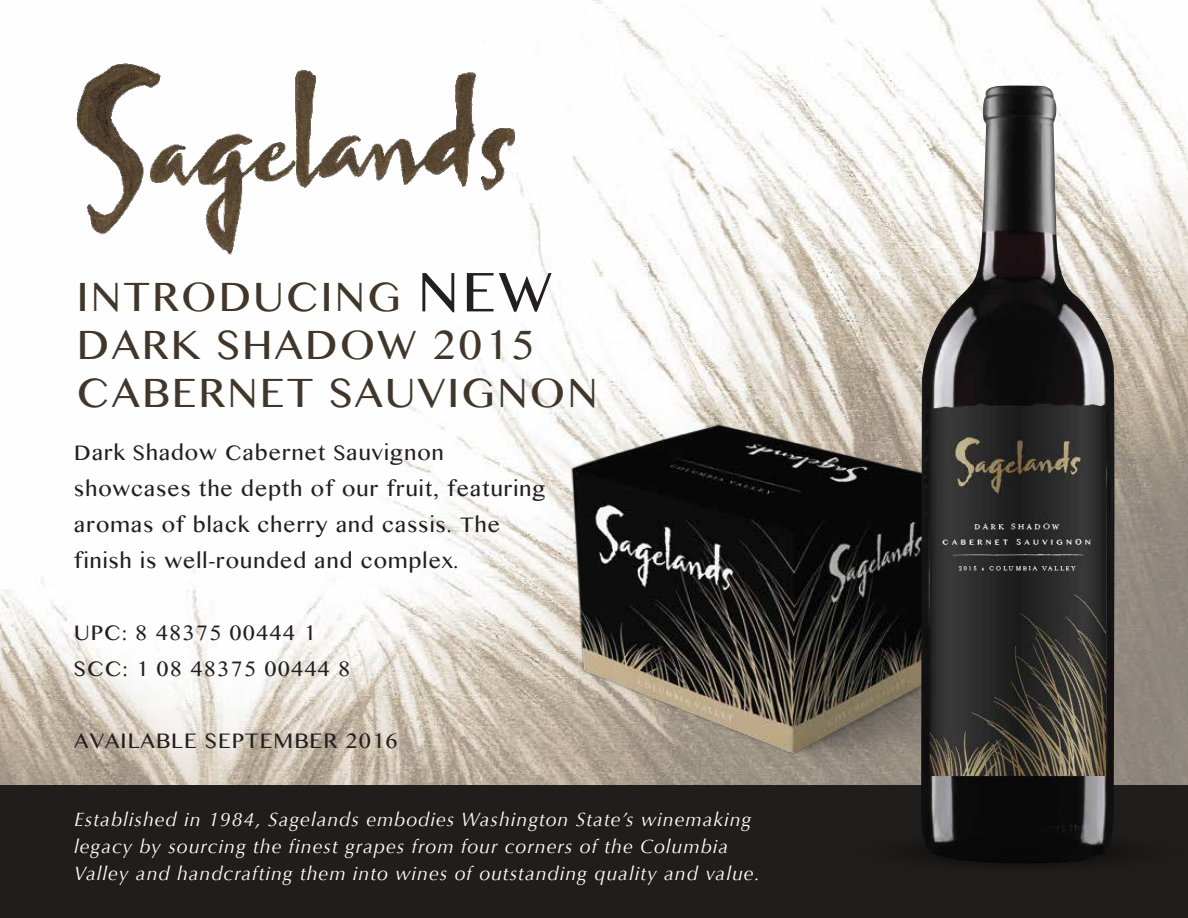
<style>
.page{position:relative;width:1188px;height:918px;background:#fff}
.page>*{position:absolute;margin:0;border:0;box-sizing:border-box;transform-origin:0 0}
.t1{font:43.8px/48px "Telugu MN";letter-spacing:.05em;color:#413629}
.t2{font:22.5px/36px "Telugu MN";letter-spacing:.05em;color:#231f20}
.t3{font:italic 19.5px/27px "Optima";letter-spacing:.05em;color:#fff}
.s1{font-size:60px;color:#231f20}
</style>
<div class="page">
<img style="left:0;top:0;width:1188px;height:786px">
<img style="left:537px;top:389px;width:384px;height:397px">
<div style="left:0;top:786px;width:1188px;height:132px;background:#201e1d"></div>
<img style="left:77px;top:41px;width:439px;height:223px">
<img style="left:921px;top:86px;width:194px;height:778px">
<h1 class="t1" style="left:77px;top:272px;width:522px">INTRODUCING <span class="s1">NEW<br></span>DARK SHADOW 2015<br>CABERNET SAUVIGNON</h1>
<p class="t2" style="left:74px;top:435px;width:473px">Dark Shadow Cabernet Sauvignon showcases the depth of our fruit, featuring aromas of black cherry and cassis. The finish is well-rounded and complex.</p>
<p class="t2" style="left:74px;top:615px;width:278px">UPC: 8 48375 00444 1<br>SCC: 1 08 48375 00444 8</p>
<p class="t2" style="left:74px;top:723px;width:325px">AVAILABLE SEPTEMBER 2016</p>
<p class="t3" style="left:74px;top:806px;width:687px">Established in 1984, Sagelands embodies Washington State’s winemaking legacy by sourcing the finest grapes from four corners of the Columbia<br>Valley and handcrafting them into wines of outstanding quality and value.</p>
</div>
